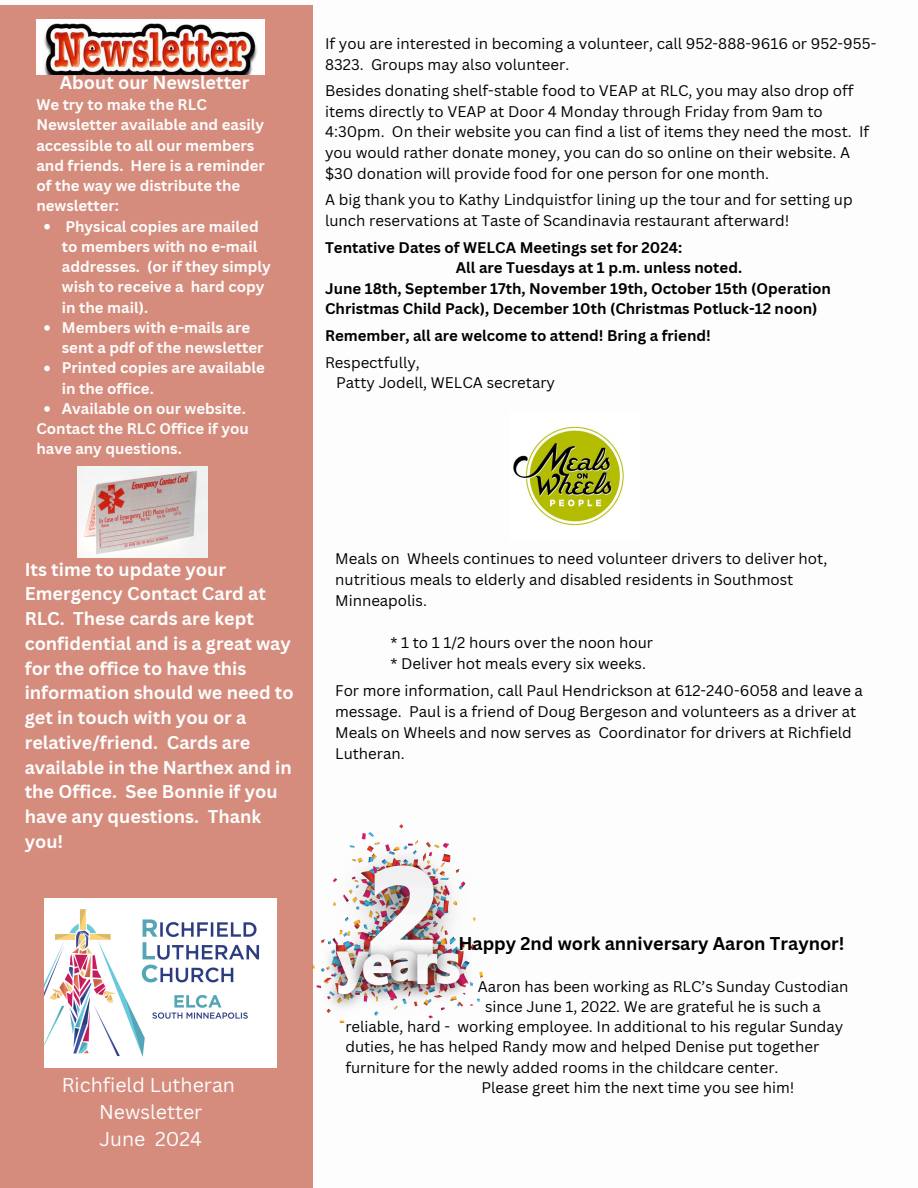
<style>
.page{position:relative;width:918px;height:1188px;background:#fff}
.page>*{position:absolute;margin:0;border:0;box-sizing:border-box;transform-origin:0 0}
.t1{font:19.5px/27px "Canva Sans";color:#fdfdfd;text-align:center}
.t2{font:700 18px/24.8px "Canva Sans";color:#fdfefe}
.t3{font:700 18px "Canva Sans";color:#000}
.t4{font:700 18px "Canva Sans";color:#fdfdfd}
.t5{font:15px/20.7px "Canva Sans";color:#000}
.t6{font:700 15px/20.2px "Canva Sans";color:#fdfdfd}
.t7{font:700 15px "Canva Sans";color:#000}
</style>
<div class="page">
<div style="left:0;top:5px;width:313px;height:1183px;background:#d58c7c"></div>
<img style="left:45px;top:898px;width:231px;height:170px">
<img style="left:36px;top:19px;width:229px;height:55px">
<img style="left:513px;top:426px;width:111px;height:100px">
<img style="left:77px;top:467px;width:131px;height:91px">
<img style="left:313px;top:824px;width:170px;height:198px">
<svg style="left:44px;top:224px;width:6px;height:5px"></svg>
<svg style="left:44px;top:325px;width:6px;height:6px"></svg>
<svg style="left:44px;top:366px;width:6px;height:5px"></svg>
<svg style="left:44px;top:406px;width:6px;height:6px"></svg>
<p class="t4" style="left:60px;top:70px;width:191px">About our Newsletter</p>
<p class="t6" style="left:36px;top:94px;width:230px">We try to make the RLC<br>Newsletter available and easily accessible to all our members and friends. Here is a reminder of the way we distribute the newsletter:</p>
<p class="t6" style="left:62px;top:216px;width:211px">Physical copies are mailed to members with no e-mail addresses. (or if they simply wish to receive a hard copy in the mail).</p>
<h3 class="t6" style="left:62px;top:317px;width:203px">Members with e-mails are sent a pdf of the newsletter</h3>
<p class="t6" style="left:62px;top:358px;width:205px">Printed copies are available in the office.</p>
<h1 class="t6" style="left:62px;top:398px;width:185px">Available on our website.</h1>
<p class="t6" style="left:36px;top:418px;width:214px">Contact the RLC Office if you have any questions.</p>
<p class="t5" style="left:325px;top:33px;width:553px">If you are interested in becoming a volunteer, call 952-888-9616 or 952-955-<br>8323. Groups may also volunteer.</p>
<p class="t5" style="left:325px;top:80px;width:546px">Besides donating shelf-stable food to VEAP at RLC, you may also drop off items directly to VEAP at Door 4 Monday through Friday from 9am to 4:30pm. On their website you can find a list of items they need the most. If you would rather donate money, you can do so online on their website. A $30 donation will provide food for one person for one month.</p>
<p class="t5" style="left:325px;top:189px;width:529px">A big thank you to Kathy Lindquistfor lining up the tour and for setting up lunch reservations at Taste of Scandinavia restaurant afterward!</p>
<h3 class="t7" style="left:325px;top:237px;width:359px">Tentative Dates of WELCA Meetings set for 2024:</h3>
<h3 class="t7" style="left:456px;top:257px;width:288px">All are Tuesdays at 1 p.m. unless noted.</h3>
<h3 class="t7" style="left:325px;top:278px;width:507px">June 18th, September 17th, November 19th, October 15th (Operation</h3>
<h3 class="t7" style="left:325px;top:298px;width:494px">Christmas Child Pack), December 10th (Christmas Potluck-12 noon)</h3>
<h3 class="t7" style="left:325px;top:325px;width:387px">Remember, all are welcome to attend! Bring a friend!</h3>
<p class="t5" style="left:325px;top:351px;width:96px">Respectfully,</p>
<p class="t5" style="left:336px;top:372px;width:221px">Patty Jodell, WELCA secretary</p>
<p class="t2" style="left:25px;top:556px;width:270px">Its time to update your<br>Emergency Contact Card at<br>RLC. These cards are kept confidential and is a great way for the office to have this information should we need to get in touch with you or a relative/friend. Cards are available in the Narthex and in the Office. See Bonnie if you have any questions. Thank you!</p>
<h2 class="t1" style="left:62px;top:1071px;width:175px">Richfield Lutheran<br>Newsletter<br>June 2024</h2>
<p class="t5" style="left:335px;top:547px;width:494px">Meals on Wheels continues to need volunteer drivers to deliver hot, nutritious meals to elderly and disabled residents in Southmost<br>Minneapolis.</p>
<p class="t5" style="left:390px;top:632px;width:264px">* 1 to 1 1/2 hours over the noon hour</p>
<p class="t5" style="left:390px;top:653px;width:257px">* Deliver hot meals every six weeks.</p>
<p class="t5" style="left:335px;top:679px;width:529px">For more information, call Paul Hendrickson at 612-240-6058 and leave a message. Paul is a friend of Doug Bergeson and volunteers as a driver at Meals on Wheels and now serves as Coordinator for drivers at Richfield Lutheran.</p>
<p class="t3" style="left:458px;top:931px;width:388px">Happy 2nd work anniversary Aaron Traynor!</p>
<h1 class="t5" style="left:478px;top:976px;width:372px">Aaron has been working as RLC’s Sunday Custodian</h1>
<p class="t5" style="left:345px;top:996px;width:500px;line-height:20.2px;text-indent:140px">since June 1, 2022. We are grateful he is such a reliable, hard - working employee. In additional to his regular Sunday</p>
<p class="t5" style="left:345px;top:1036px;width:475px;line-height:20.2px">duties, he has helped Randy mow and helped Denise put together furniture for the newly added rooms in the childcare center.</p>
<p class="t5" style="left:481px;top:1077px;width:315px">Please greet him the next time you see him!</p>
</div>
